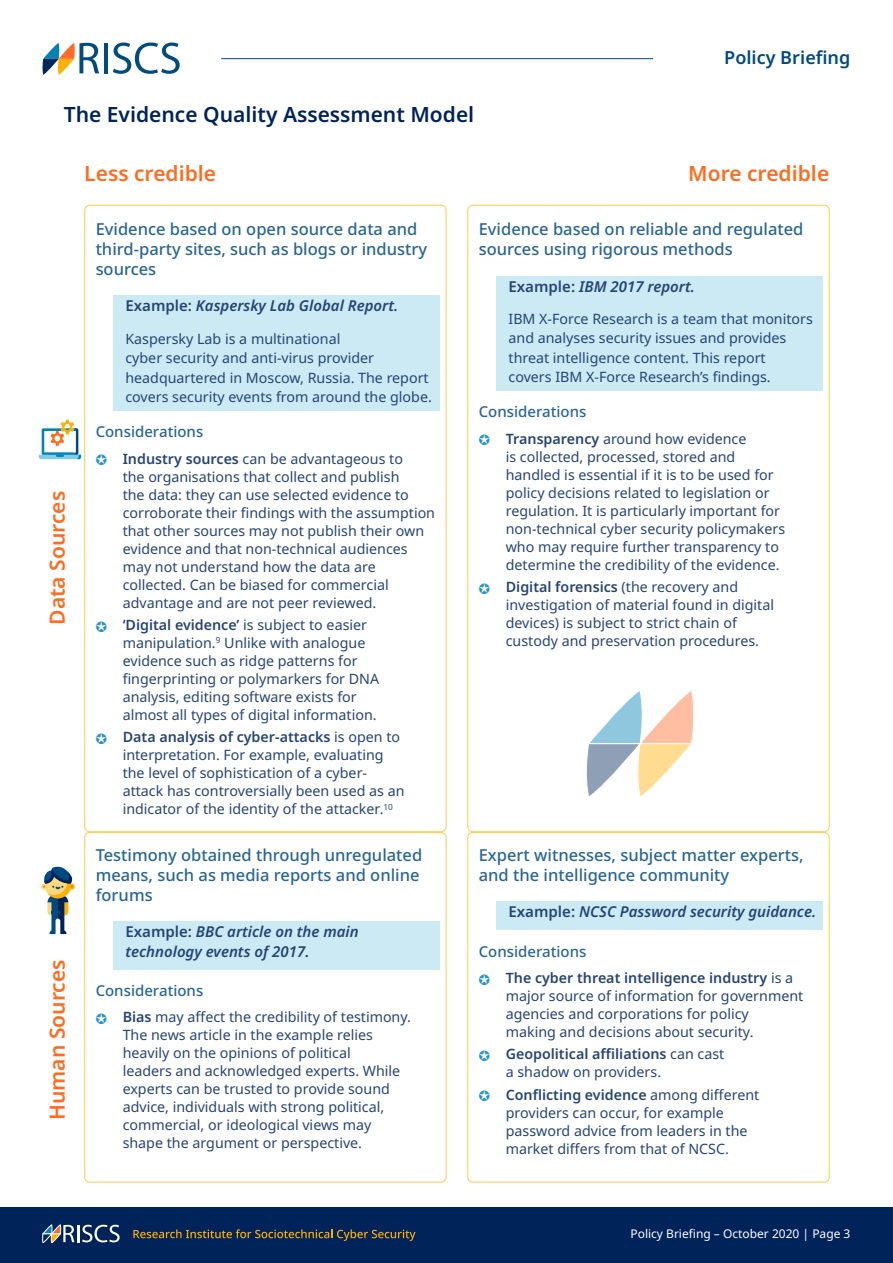
<style>
.page{position:relative;width:893px;height:1263px;background:#fff}
.page>*{position:absolute;margin:0;border:0;box-sizing:border-box;transform-origin:0 0}
.Heading_2_Dark{font:600 21px "Noto Sans";color:#00235a}
.Model_Heading_Middle{font:600 21px "Noto Sans";color:#ff6c1d}
.Model_Heading{font:600 21px "Noto Sans";color:#ff6c1d}
.Model_Heading_Right{font:600 21px "Noto Sans";color:#ff6c1d}
.t1{font:600 18px "Noto Sans";color:#004a83}
.t2{font:500 16.5px/19.8px "Noto Sans";color:#004a83}
.t3{font:italic 600 15px/19.5px "Noto Sans";color:#00235a}
.t4{font:500 15px "Noto Sans";color:#004a83}
.t5{font:14.25px/18px "Noto Sans";color:#00235a}
.t6{font:12px "Noto Sans";color:#fff}
.s1{font-style:normal}
.s2{font-family:"Monotype Sorts";color:#0083b8}
.s3{font-weight:600}
</style>
<div class="page">
<div style="left:0;top:1207px;width:893px;height:56px;background:#00235a"></div>
<svg style="left:133px;top:1229px;width:283px;height:12px"></svg>
<svg style="left:43px;top:1225px;width:77px;height:18px"></svg>
<svg style="left:43px;top:43px;width:56px;height:32px"></svg>
<hr style="left:104px;top:43px;width:4px;height:30px;background:#004b80">
<svg style="left:113px;top:43px;width:67px;height:31px"></svg>
<hr style="left:221px;top:58px;width:461px;height:1px;background:#004a83">
<div style="left:653px;top:41px;width:197px;height:34px;background:#fff"></div>
<div style="left:113px;top:295px;width:326px;height:29px;background:#cbeaf3"></div>
<div style="left:113px;top:324px;width:326px;height:87px;background:#cbeaf3"></div>
<div style="left:496px;top:276px;width:326px;height:29px;background:#cbeaf3"></div>
<div style="left:496px;top:304px;width:326px;height:87px;background:#cbeaf3"></div>
<div style="left:113px;top:921px;width:326px;height:48px;background:#cbeaf3"></div>
<div style="left:84px;top:832px;width:362px;height:350px;border:1px solid #ffc52c;border-radius:5px"></div>
<div style="left:496px;top:901px;width:326px;height:29px;background:#cbeaf3"></div>
<div style="left:467px;top:832px;width:363px;height:350px;border:1px solid #ffc52c;border-radius:5px"></div>
<svg style="left:41px;top:867px;width:34px;height:67px"></svg>
<svg style="left:39px;top:420px;width:42px;height:39px"></svg>
<svg style="left:586px;top:691px;width:108px;height:105px"></svg>
<p class="Heading_2_Dark" style="left:64px;top:99px;width:412px">The Evidence Quality Assessment Model</p>
<p class="Model_Heading" style="left:84px;top:158px;width:133px">Less credible</p>
<p class="t1" style="left:724px;top:45px;width:128px">Policy Briefing</p>
<p class="Model_Heading_Right" style="left:688px;top:158px;width:142px">More credible</p>
<p class="Model_Heading_Middle" style="left:43px;top:625px;width:135px;rotate:-90deg">Data Sources</p>
<p class="Model_Heading_Middle" style="left:43px;top:1120px;width:162px;rotate:-90deg">Human Sources</p>
<p class="t2" style="left:96px;top:220px;width:333px">Evidence based on open source data and third-party sites, such as blogs or industry sources</p>
<p class="t3" style="left:125px;top:297px;width:274px"><span class="s1">Example:</span> Kaspersky Lab Global Report.</p>
<p class="t5" style="left:125px;top:329px;width:308px;line-height:19.5px">Kaspersky Lab is a multinational<br>cyber security and anti-virus provider headquartered in Moscow, Russia. The report covers security events from around the globe.</p>
<p class="t4" style="left:96px;top:421px;width:109px">Considerations</p>
<p class="t5" style="left:123px;top:450px;width:314px;text-indent:-27px"><span class="s2">-</span> <span class="s3">Industry sources</span> can be advantageous to<br>the organisations that collect and publish<br>the data: they can use selected evidence to corroborate their findings with the assumption that other sources may not publish their own evidence and that non-technical audiences may not understand how the data are collected. Can be biased for commercial advantage and are not peer reviewed.</p>
<p class="t5" style="left:123px;top:616px;width:258px;text-indent:-27px"><span class="s2">-</span> <span class="s3">‘Digital evidence’</span> is subject to easier manipulation.<sup>9</sup> Unlike with analogue evidence such as ridge patterns for fingerprinting or polymarkers for DNA analysis, editing software exists for almost all types of digital information.</p>
<p class="t5" style="left:123px;top:728px;width:283px;text-indent:-27px"><span class="s2">-</span> <span class="s3">Data analysis of cyber-attacks</span> is open to interpretation. For example, evaluating the level of sophistication of a cyber&shy;attack has controversially been used as an indicator of the identity of the attacker.<sup>10</sup></p>
<p class="t2" style="left:96px;top:845px;width:328px">Testimony obtained through unregulated means, such as media reports and online forums</p>
<p class="t3" style="left:125px;top:922px;width:235px"><span class="s1">Example:</span> BBC article on the main technology events of 2017.</p>
<p class="t4" style="left:96px;top:980px;width:109px">Considerations</p>
<p class="t5" style="left:123px;top:1009px;width:290px;text-indent:-27px"><span class="s2">-</span> <span class="s3">Bias</span> may affect the credibility of testimony.<br>The news article in the example relies heavily on the opinions of political<br>leaders and acknowledged experts. While experts can be trusted to provide sound advice, individuals with strong political, commercial, or ideological views may shape the argument or perspective.</p>
<p class="t2" style="left:479px;top:220px;width:326px">Evidence based on reliable and regulated sources using rigorous methods</p>
<p class="t3" style="left:508px;top:277px;width:188px"><span class="s1">Example:</span> IBM 2017 report.</p>
<p class="t5" style="left:508px;top:309px;width:306px;line-height:19.5px">IBM X-Force Research is a team that monitors and analyses security issues and provides threat intelligence content. This report<br>covers IBM X-Force Research’s findings.</p>
<p class="t4" style="left:479px;top:401px;width:109px">Considerations</p>
<p class="t5" style="left:506px;top:430px;width:281px;text-indent:-27px"><span class="s2">-</span> <span class="s3">Transparency</span> around how evidence<br>is collected, processed, stored and handled is essential if it is to be used for policy decisions related to legislation or regulation. It is particularly important for non-technical cyber security policymakers who may require further transparency to determine the credibility of the evidence.</p>
<p class="t5" style="left:506px;top:578px;width:270px;text-indent:-27px"><span class="s2">-</span> <span class="s3">Digital forensics</span> (the recovery and investigation of material found in digital devices) is subject to strict chain of custody and preservation procedures.</p>
<p class="t2" style="left:479px;top:845px;width:326px">Expert witnesses, subject matter experts, and the intelligence community</p>
<p class="t3" style="left:508px;top:902px;width:309px"><span class="s1">Example:</span> NCSC Password security guidance.</p>
<p class="t4" style="left:479px;top:941px;width:109px">Considerations</p>
<p class="t5" style="left:506px;top:969px;width:299px;text-indent:-27px"><span class="s2">-</span> <span class="s3">The cyber threat intelligence industry</span> is a major source of information for government agencies and corporations for policy<br>making and decisions about security.</p>
<p class="t5" style="left:506px;top:1045px;width:220px;text-indent:-27px"><span class="s2">-</span> <span class="s3">Geopolitical affiliations</span> can cast a shadow on providers.</p>
<p class="t5" style="left:506px;top:1086px;width:255px;text-indent:-27px"><span class="s2">-</span> <span class="s3">Conflicting evidence</span> among different providers can occur, for example password advice from leaders in the market differs from that of NCSC.</p>
<p class="t6" style="left:630px;top:1225px;width:221px">Policy Briefing – October 2020 | Page 3</p>
</div>
